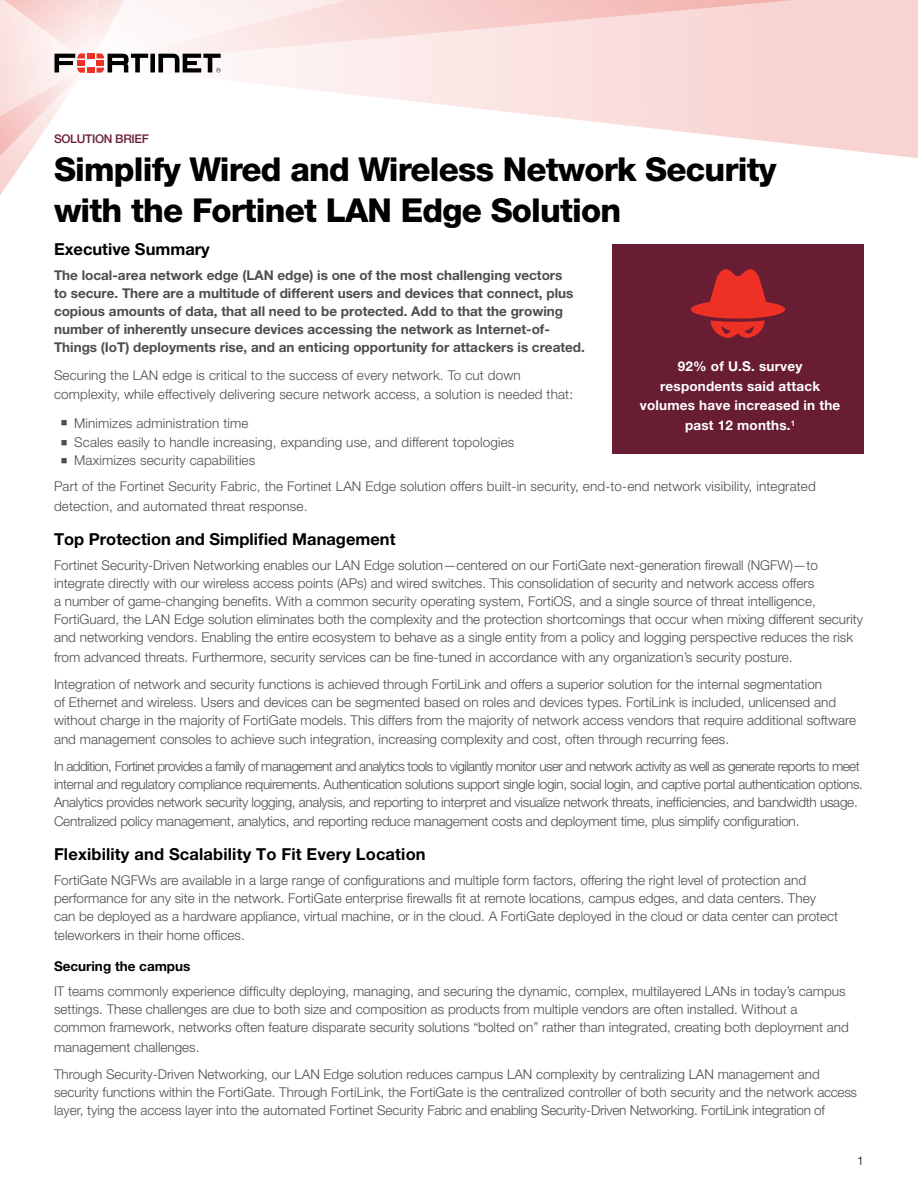
<style>
.page{position:relative;width:918px;height:1188px;background:#fff}
.page>*{position:absolute;margin:0;border:0;box-sizing:border-box;transform-origin:0 0}
.t1{font:800 33px/40.5px "Helvetica Neue LT Pro";letter-spacing:-.025em;color:#000}
.t2{font:700 16.5px "Helvetica Neue LT Pro";color:#000}
.t3{font:300 13.5px/18px "Helvetica Neue LT Pro";color:#4d4d4f}
.t4{font:700 13.5px/18px "Helvetica Neue LT Pro";color:#4d4d4f}
.t5{font:300 13.5px/18px "Helvetica Neue LT Pro";letter-spacing:-.025em;color:#4d4d4f}
.t6{font:300 13.5px/26.8px "Helvetica Neue LT Pro";letter-spacing:-.04em;color:#4d4d4f}
.t7{font:700 13.5px/19.5px "Helvetica Neue LT Pro";letter-spacing:.015em;color:#fff;text-align:center}
.t8{font:700 13.5px "Helvetica Neue LT Pro";color:#000}
.t9{font:500 12px "Helvetica Neue LT Pro";letter-spacing:-.025em;color:#681d33}
.t10{font:300 12px "Helvetica Neue LT Pro";color:#000}
</style>
<div class="page">
<svg style="left:251px;top:65px;width:667px;height:93px"></svg>
<svg style="left:221px;top:0;width:697px;height:65px;background:#f8d9d7"></svg>
<svg style="left:0;top:0;width:221px;height:195px"></svg>
<div style="left:612px;top:244px;width:252px;height:210px;background:#681d33"></div>
<hr style="left:242px;top:31px;width:1px;height:64px;background:#000">
<div style="left:263px;top:43px;width:128px;height:39px;background:#fcefef"></div>
<svg style="left:691px;top:269px;width:94px;height:69px"></svg>
<p class="t9" style="left:54px;top:132px;width:97px">SOLUTION BRIEF</p>
<h1 class="t1" style="left:54px;top:149px;width:724px">Simplify Wired and Wireless Network Security with the Fortinet LAN Edge Solution</h1>
<p class="t2" style="left:54px;top:239px;width:157px">Executive Summary</p>
<p class="t4" style="left:54px;top:265px;width:532px">The local-area network edge (LAN edge) is one of the most challenging vectors<br>to secure. There are a multitude of different users and devices that connect, plus copious amounts of data, that all need to be protected. Add to that the growing number of inherently unsecure devices accessing the network as Internet-of-Things (IoT) deployments rise, and an enticing opportunity for attackers is created.</p>
<p class="t3" style="left:54px;top:365px;width:521px;line-height:19.5px">Securing the LAN edge is critical to the success of every network. To cut down complexity, while effectively delivering secure network access, a solution is needed that:</p>
<p class="t3" style="left:61px;top:414px;width:189px">■ Minimizes administration time</p>
<p class="t3" style="left:61px;top:433px;width:455px">■ Scales easily to handle increasing, expanding use, and different topologies</p>
<p class="t7" style="left:640px;top:357px;width:202px">92% of U.S. survey respondents said attack volumes have increased in the past 12 months.<sup>1</sup></p>
<p class="t3" style="left:54px;top:447px;width:763px;line-height:26.2px;text-indent:7px">■ Maximizes security capabilities<br>Part of the Fortinet Security Fabric, the Fortinet LAN Edge solution offers built-in security, end-to-end network visibility, integrated</p>
<p class="t3" style="left:54px;top:497px;width:255px">detection, and automated threat response.</p>
<p class="t2" style="left:54px;top:529px;width:343px">Top Protection and Simplified Management</p>
<p class="t3" style="left:54px;top:556px;width:811px">Fortinet Security-Driven Networking enables our LAN Edge solution—centered on our FortiGate next-generation firewall (NGFW)—to integrate directly with our wireless access points (APs) and wired switches. This consolidation of security and network access offers<br>a number of game-changing benefits. With a common security operating system, FortiOS, and a single source of threat intelligence, FortiGuard, the LAN Edge solution eliminates both the complexity and the protection shortcomings that occur when mixing different security and networking vendors. Enabling the entire ecosystem to behave as a single entity from a policy and logging perspective reduces the risk</p>
<p class="t3" style="left:54px;top:643px;width:770px;line-height:26.8px">from advanced threats. Furthermore, security services can be fine-tuned in accordance with any organization’s security posture.<br>Integration of network and security functions is achieved through FortiLink and offers a superior solution for the internal segmentation</p>
<p class="t3" style="left:54px;top:693px;width:804px">of Ethernet and wireless. Users and devices can be segmented based on roles and devices types. FortiLink is included, unlicensed and without charge in the majority of FortiGate models. This differs from the majority of network access vendors that require additional software</p>
<p class="t6" style="left:54px;top:726px;width:807px">and management consoles to achieve such integration, increasing complexity and cost, often through recurring fees.<br>In addition, Fortinet provides a family of management and analytics tools to vigilantly monitor user and network activity as well as generate reports to meet</p>
<p class="t5" style="left:54px;top:775px;width:810px">internal and regulatory compliance requirements. Authentication solutions support single login, social login, and captive portal authentication options.<br>Analytics provides network security logging, analysis, and reporting to interpret and visualize network threats, inefficiencies, and bandwidth usage.</p>
<p class="t3" style="left:54px;top:812px;width:747px">Centralized policy management, analytics, and reporting reduce management costs and deployment time, plus simplify configuration.</p>
<p class="t2" style="left:54px;top:844px;width:373px">Flexibility and Scalability To Fit Every Location</p>
<p class="t3" style="left:54px;top:871px;width:786px">FortiGate NGFWs are available in a large range of configurations and multiple form factors, offering the right level of protection and performance for any site in the network. FortiGate enterprise firewalls fit at remote locations, campus edges, and data centers. They can be deployed as a hardware appliance, virtual machine, or in the cloud. A FortiGate deployed in the cloud or data center can protect</p>
<p class="t3" style="left:54px;top:926px;width:192px">teleworkers in their home offices.</p>
<p class="t8" style="left:54px;top:958px;width:138px">Securing the campus</p>
<p class="t3" style="left:54px;top:982px;width:796px">IT teams commonly experience difficulty deploying, managing, and securing the dynamic, complex, multilayered LANs in today’s campus settings. These challenges are due to both size and composition as products from multiple vendors are often installed. Without a common framework, networks often feature disparate security solutions “bolted on” rather than integrated, creating both deployment and</p>
<p class="t3" style="left:54px;top:1033px;width:767px;line-height:26.8px">management challenges.<br>Through Security-Driven Networking, our LAN Edge solution reduces campus LAN complexity by centralizing LAN management and</p>
<p class="t3" style="left:54px;top:1082px;width:805px">security functions within the FortiGate. Through FortiLink, the FortiGate is the centralized controller of both security and the network access layer, tying the access layer into the automated Fortinet Security Fabric and enabling Security-Driven Networking. FortiLink integration of</p>
<p class="t10" style="left:857px;top:1154px;width:8px">1</p>
</div>
